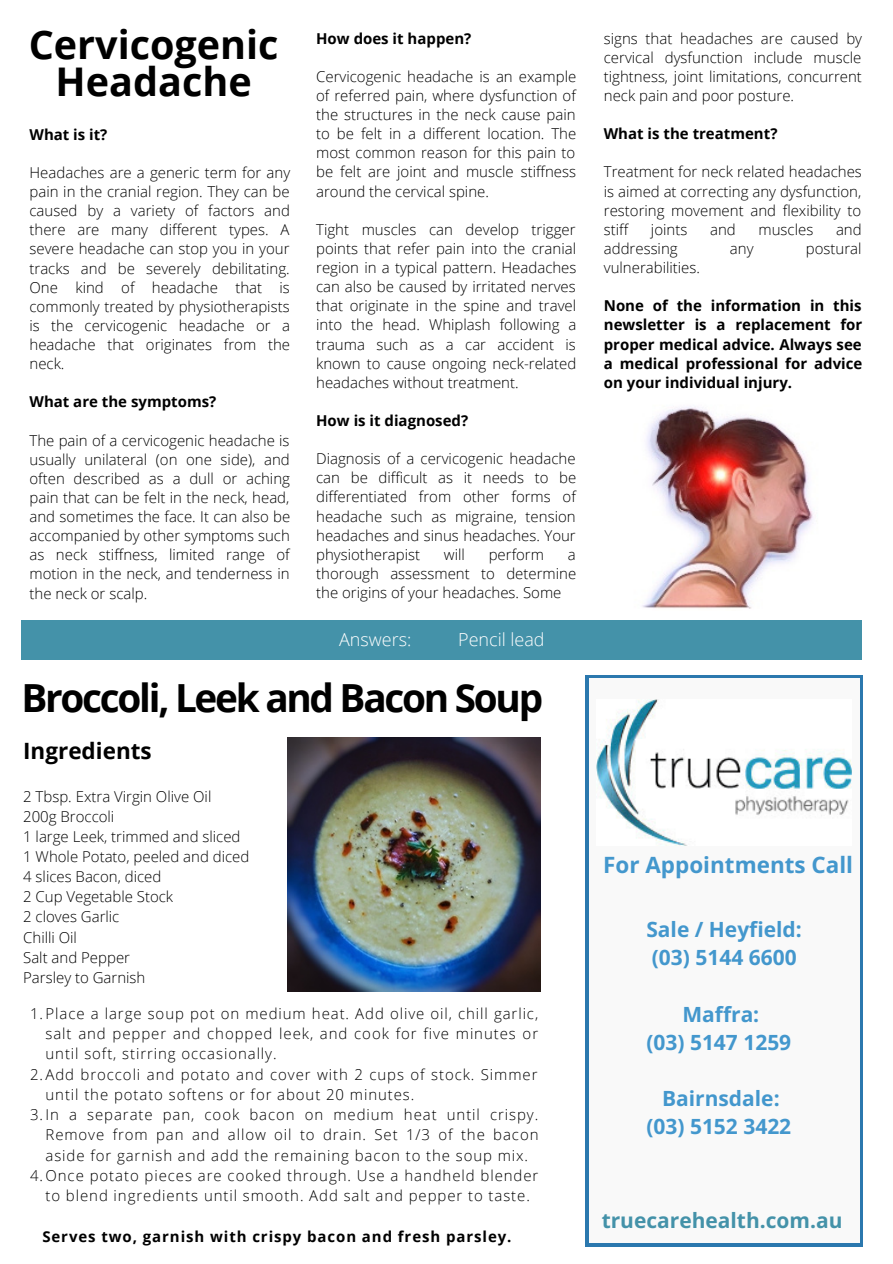
<style>
.page{position:relative;width:893px;height:1264px;background:#fff}
.page>*{position:absolute;margin:0;border:0;box-sizing:border-box;transform-origin:0 0}
.t1{font:700 39.45px/37px "Open Sans";color:#000;text-align:center}
.t2{font:700 38.7px "Open Sans";letter-spacing:-.06em;color:#000}
.t3{font:700 22.5px "Open Sans";color:#4397cd}
.t4{font:700 22.5px "Open Sans";color:#000}
.t5{font:700 21px/28px "Open Sans";color:#4397cd;text-align:center}
.t6{font:700 21px "Open Sans";color:#4492a9}
.t7{font:300 18px "Open Sans";color:#fff}
.t8{font:300 15px/19px "Open Sans";color:#000;text-align:justify}
.t9{font:300 15px "Open Sans";letter-spacing:.06em;color:#000}
.t10{font:700 15px/19px "Open Sans";color:#000;text-align:justify}
.t11{font:700 15px "Open Sans";letter-spacing:.06em;color:#000}
</style>
<div class="page">
<svg style="left:585px;top:675px;width:277px;height:571px;fill:#2b78ae"></svg>
<div style="left:588px;top:678px;width:271px;height:564px;background:#f9f9f9"></div>
<div style="left:21px;top:620px;width:841px;height:39px;background:#4492a9"></div>
<img style="left:596px;top:699px;width:255px;height:146px">
<img style="left:287px;top:737px;width:253px;height:254px">
<img style="left:642px;top:406px;width:171px;height:203px">
<h1 class="t1" style="left:29px;top:25px;width:251px">Cervicogenic<br>Headache</h1>
<p class="t10" style="left:30px;top:124px;width:79px">What is it?</p>
<p class="t8" style="left:30px;top:163px;width:262px">Headaches are a generic term for any pain in the cranial region. They can be caused by a variety of factors and there are many different types. A severe headache can stop you in your tracks and be severely debilitating.<br>One kind of headache that is commonly treated by physiotherapists is the cervicogenic headache or a headache that originates from the neck.</p>
<p class="t10" style="left:30px;top:392px;width:188px">What are the symptoms?</p>
<p class="t8" style="left:30px;top:430px;width:262px">The pain of a cervicogenic headache is usually unilateral (on one side), and often described as a dull or aching pain that can be felt in the neck, head, and sometimes the face. It can also be accompanied by other symptoms such as neck stiffness, limited range of motion in the neck, and tenderness in the neck or scalp.</p>
<p class="t10" style="left:316px;top:28px;width:157px">How does it happen?</p>
<p class="t8" style="left:316px;top:66px;width:262px">Cervicogenic headache is an example of referred pain, where dysfunction of the structures in the neck cause pain to be felt in a different location. The most common reason for this pain to be felt are joint and muscle stiffness around the cervical spine.</p>
<p class="t8" style="left:316px;top:219px;width:262px">Tight muscles can develop trigger points that refer pain into the cranial region in a typical pattern. Headaches can also be caused by irritated nerves that originate in the spine and travel into the head. Whiplash following a trauma such as a car accident is known to cause ongoing neck-related headaches without treatment.</p>
<p class="t10" style="left:316px;top:410px;width:153px">How is it diagnosed?</p>
<p class="t8" style="left:316px;top:449px;width:261px">Diagnosis of a cervicogenic headache can be difficult as it needs to be differentiated from other forms of headache such as migraine, tension headaches and sinus headaches. Your physiotherapist</p>
<p class="t8" style="left:444px;top:544px;width:22px">will</p>
<p class="t8" style="left:488px;top:544px;width:57px">perform</p>
<p class="t8" style="left:316px;top:544px;width:261px;text-indent:251px">a thorough assessment to determine the origins of your headaches. Some</p>
<p class="t7" style="left:339px;top:627px;width:74px">Answers:</p>
<p class="t7" style="left:458px;top:627px;width:88px">Pencil lead</p>
<h2 class="t2" style="left:22px;top:671px;width:523px">Broccoli, Leek and Bacon Soup</h2>
<h3 class="t4" style="left:23px;top:735px;width:130px">Ingredients</h3>
<p class="t8" style="left:23px;top:786px;width:228px;line-height:20.1px;text-align:left">2 Tbsp. Extra Virgin Olive Oil<br>200g Broccoli<br>1 large Leek, trimmed and sliced<br>1 Whole Potato, peeled and diced<br>4 slices Bacon, diced<br>2 Cup Vegetable Stock<br>2 cloves Garlic<br>Chilli Oil<br>Salt and Pepper<br>Parsley to Garnish</p>
<p class="t9" style="left:30px;top:1002px;width:509px">1.Place a large soup pot on medium heat. Add olive oil, chill garlic,</p>
<p class="t9" style="left:45px;top:1023px;width:494px">salt and pepper and chopped leek, and cook for five minutes or</p>
<p class="t9" style="left:45px;top:1043px;width:232px">until soft, stirring occasionally.</p>
<p class="t9" style="left:30px;top:1063px;width:509px">2.Add broccoli and potato and cover with 2 cups of stock. Simmer</p>
<p class="t9" style="left:45px;top:1083px;width:370px">until the potato softens or for about 20 minutes.</p>
<p class="t9" style="left:30px;top:1104px;width:509px">3.In a separate pan, cook bacon on medium heat until crispy.</p>
<p class="t9" style="left:45px;top:1124px;width:494px">Remove from pan and allow oil to drain. Set 1/3 of the bacon</p>
<p class="t9" style="left:45px;top:1144px;width:484px">aside for garnish and add the remaining bacon to the soup mix.</p>
<p class="t9" style="left:30px;top:1164px;width:510px">4.Once potato pieces are cooked through. Use a handheld blender</p>
<p class="t9" style="left:45px;top:1185px;width:486px">to blend ingredients until smooth. Add salt and pepper to taste.</p>
<p class="t11" style="left:42px;top:1225px;width:470px">Serves two, garnish with crispy bacon and fresh parsley.</p>
<p class="t8" style="left:603px;top:28px;width:260px">signs that headaches are caused by cervical dysfunction include muscle tightness, joint limitations, concurrent neck pain and poor posture.</p>
<p class="t10" style="left:603px;top:124px;width:175px">What is the treatment?</p>
<p class="t8" style="left:603px;top:162px;width:259px">Treatment for neck related headaches is aimed at correcting any dysfunction, restoring movement and flexibility to stiff</p>
<p class="t8" style="left:651px;top:219px;width:38px">joints</p>
<p class="t8" style="left:710px;top:219px;width:27px">and</p>
<p class="t8" style="left:758px;top:219px;width:56px">muscles</p>
<p class="t8" style="left:836px;top:219px;width:27px">and</p>
<p class="t8" style="left:603px;top:238px;width:75px">addressing</p>
<p class="t8" style="left:730px;top:238px;width:25px">any</p>
<p class="t8" style="left:805px;top:238px;width:57px">postural</p>
<p class="t8" style="left:603px;top:258px;width:98px">vulnerabilities.</p>
<p class="t10" style="left:603px;top:296px;width:260px">None of the information in this newsletter is a replacement for proper medical advice. Always see a medical professional for advice on your individual injury.</p>
<h3 class="t3" style="left:603px;top:849px;width:251px">For Appointments Call</h3>
<h3 class="t5" style="left:646px;top:915px;width:157px;text-align:left">Sale / Heyfield: (03) 5144 6600</h3>
<h3 class="t5" style="left:646px;top:999px;width:146px">Maffra:<br>(03) 5147 1259</h3>
<h3 class="t5" style="left:646px;top:1083px;width:146px">Bairnsdale: (03) 5152 3422</h3>
<h3 class="t6" style="left:601px;top:1205px;width:242px">truecarehealth.com.au</h3>
</div>
